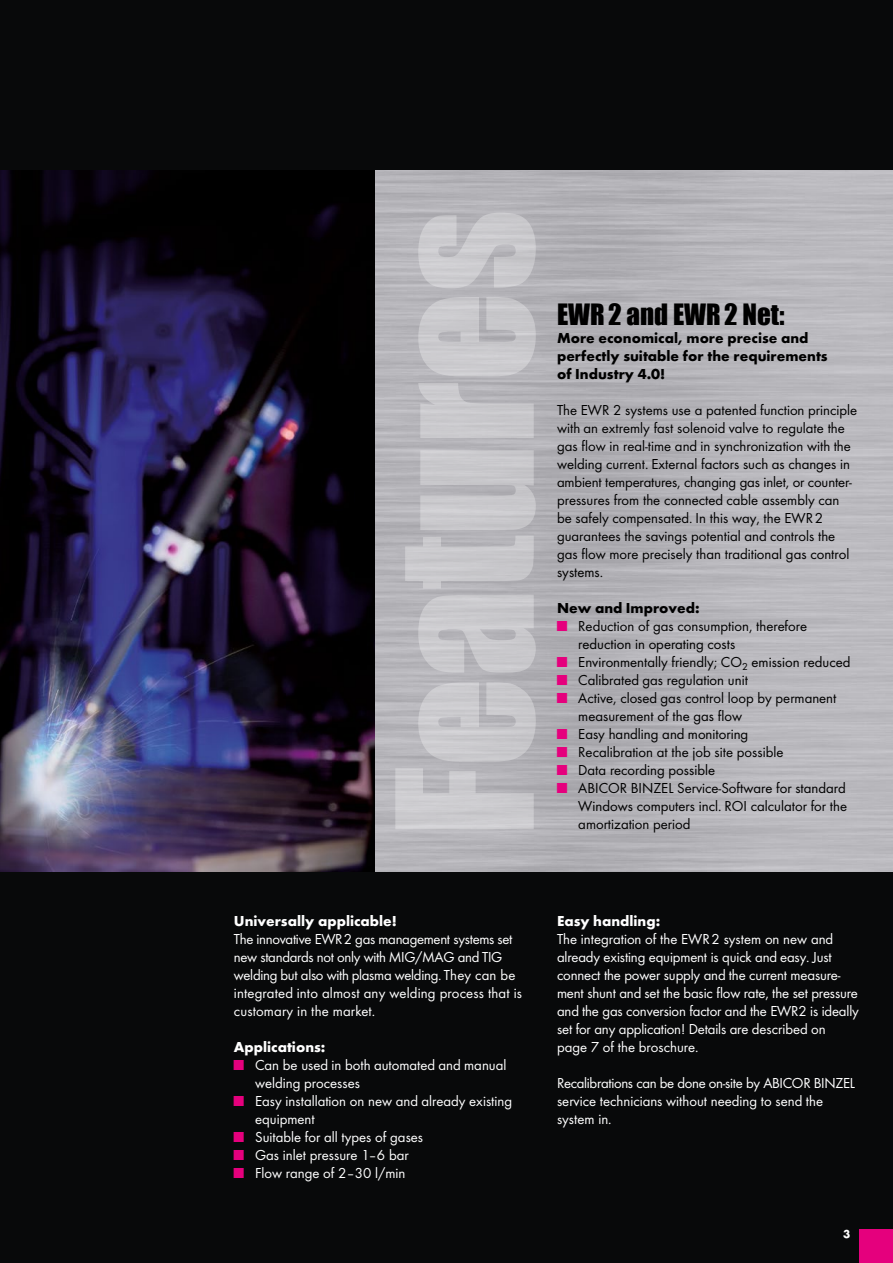
<style>
.page{position:relative;width:893px;height:1263px;background:#08090a}
.page>*{position:absolute;margin:0;border:0;box-sizing:border-box;transform-origin:0 0}
.t1{font:27px "Impact";color:#000}
.t2{font:15px/18px "Futura TOT Boo";color:#000}
.t3{font:15px/18px "Futura TOT Boo";letter-spacing:-.01em;color:#fff}
.t4{font:700 15px/18px "Futura TOT";color:#000}
.t5{font:700 15px "Futura TOT";color:#fff}
.t6{font:700 12px "Futura TOT";color:#fff}
.s1{color:#e5007d}
</style>
<div class="page">
<img style="left:374px;top:170px;width:519px;height:702px">
<img style="left:0;top:170px;width:374px;height:702px">
<div style="left:859px;top:1229px;width:34px;height:34px;background:#e5007d"></div>
<svg style="left:395px;top:213px;width:141px;height:616px;background:#c1c0c4"></svg>
<p class="t5" style="left:234px;top:912px;width:165px">Universally applicable!</p>
<p class="t3" style="left:234px;top:930px;width:290px">The innovative EWR2 gas management systems set new standards not only with MIG/MAG and TIG welding but also with plasma welding. They can be integrated into almost any welding process that is customary in the market.</p>
<p class="t5" style="left:234px;top:1038px;width:93px">Applications:</p>
<p class="t3" style="left:255px;top:1056px;width:253px;text-indent:-21px"><span class="s1">■</span> Can be used in both automated and manual welding processes</p>
<p class="t3" style="left:255px;top:1092px;width:259px;text-indent:-21px"><span class="s1">■</span> Easy installation on new and already existing equipment</p>
<p class="t3" style="left:234px;top:1128px;width:191px"><span class="s1">■</span> Suitable for all types of gases</p>
<p class="t3" style="left:234px;top:1146px;width:176px"><span class="s1">■</span> Gas inlet pressure 1‒6 bar</p>
<p class="t3" style="left:234px;top:1164px;width:173px"><span class="s1">■</span> Flow range of 2–30 l/min</p>
<h1 class="t1" style="left:557px;top:294px;width:229px">EWR2 and EWR2 Net:</h1>
<p class="t4" style="left:557px;top:329px;width:272px">More economical, more precise and perfectly suitable for the requirements of Industry 4.0!</p>
<p class="t2" style="left:557px;top:401px;width:302px">The EWR 2 systems use a patented function principle with an extremly fast solenoid valve to regulate the gas flow in real-time and in synchronization with the welding current. External factors such as changes in ambient temperatures, changing gas inlet, or counter&shy;pressures from the connected cable assembly can be safely compensated. In this way, the EWR2 guarantees the savings potential and controls the gas flow more precisely than traditional gas control systems.</p>
<p class="t4" style="left:557px;top:599px;width:144px">New and Improved:</p>
<p class="t2" style="left:578px;top:617px;width:230px;text-indent:-21px"><span class="s1">■</span> Reduction of gas consumption, therefore reduction in operating costs</p>
<p class="t2" style="left:557px;top:653px;width:295px"><span class="s1">■</span> Environmentally friendly; CO<sub>2</sub> emission reduced</p>
<p class="t2" style="left:557px;top:671px;width:192px"><span class="s1">■</span> Calibrated gas regulation unit</p>
<p class="t2" style="left:578px;top:689px;width:260px;text-indent:-21px"><span class="s1">■</span> Active, closed gas control loop by permanent measurement of the gas flow</p>
<p class="t2" style="left:557px;top:725px;width:193px"><span class="s1">■</span> Easy handling and monitoring</p>
<p class="t2" style="left:557px;top:743px;width:228px"><span class="s1">■</span> Recalibration at the job site possible</p>
<p class="t2" style="left:557px;top:761px;width:160px"><span class="s1">■</span> Data recording possible</p>
<p class="t2" style="left:578px;top:779px;width:270px;text-align:justify;text-indent:-21px"><span class="s1">■</span> ABICOR BINZEL Service-Software for standard Windows computers incl. ROI calculator for the amortization period</p>
<p class="t5" style="left:557px;top:912px;width:105px">Easy handling:</p>
<p class="t3" style="left:557px;top:930px;width:303px">The integration of the EWR2 system on new and already existing equipment is quick and easy. Just connect the power supply and the current measure&shy;ment shunt and set the basic flow rate, the set pressure and the gas conversion factor and the EWR2 is ideally set for any application! Details are described on page 7 of the broschure.</p>
<p class="t3" style="left:557px;top:1074px;width:299px">Recalibrations can be done on-site by ABICOR BINZEL service technicians without needing to send the system in.</p>
<p class="t6" style="left:843px;top:1227px;width:9px">3</p>
</div>
